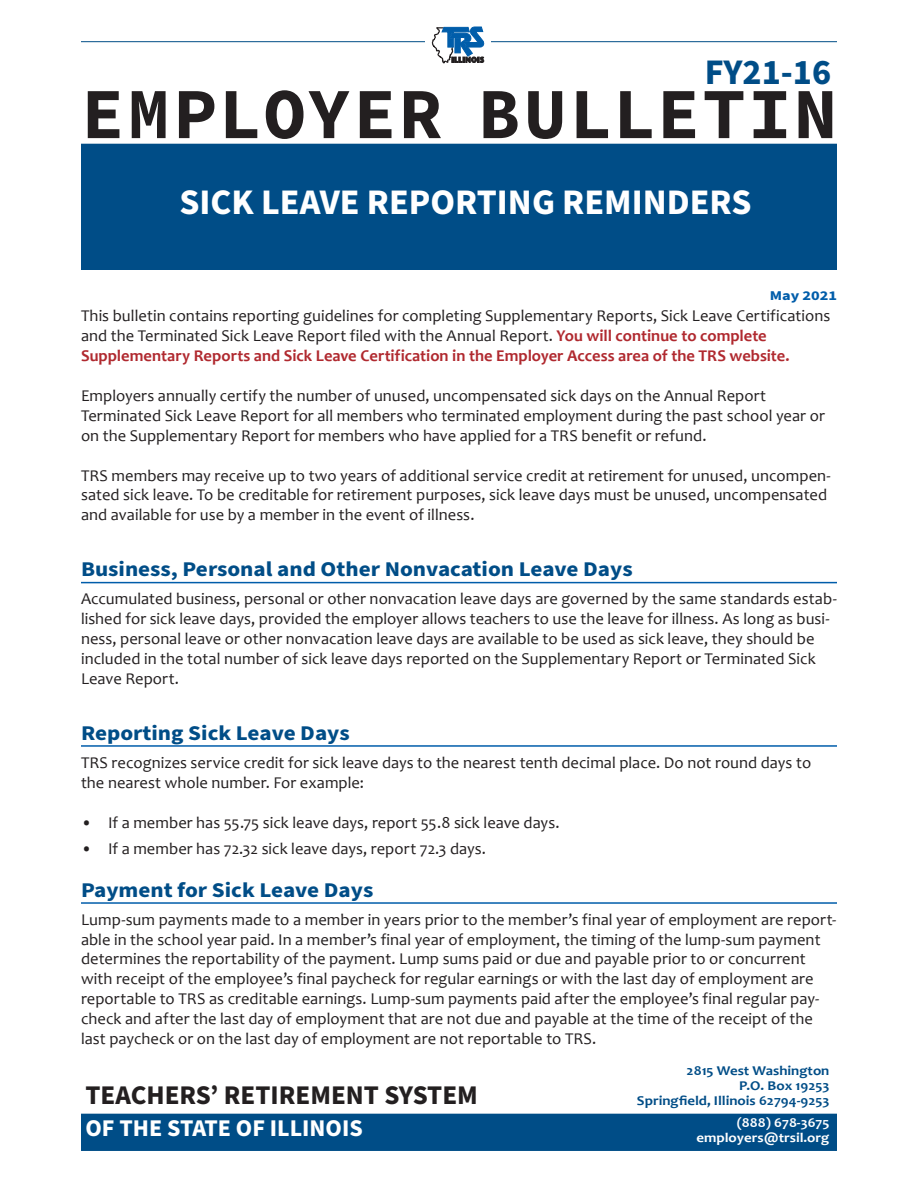
<style>
.page{position:relative;width:918px;height:1188px;background:#fff}
.page>*{position:absolute;margin:0;border:0;box-sizing:border-box;transform-origin:0 0}
.t1{font:700 72px "Source Code Pro";letter-spacing:.035em;color:#231f20}
.Headline{font:700 36px "Source Sans Pro";color:#fff}
.t2{font:700 36px "Source Sans Pro";color:#004d87}
.t3{font:700 27px "Source Sans Pro";color:#231f20}
.t4{font:700 24px "Source Sans Pro";color:#fff}
.Subhead{font:700 21px "Source Sans Pro";color:#004d87;scale:1.1 1}
.Body_Text{font:16.5px/19.8px "Candara";letter-spacing:.005em;color:#231f20}
.bullet{font:16.5px "Candara";color:#231f20}
.t5{font:700 13.5px/15px "Candara";color:#004d87;text-align:right;scale:1.1 1}
.t6{font:700 13.5px/15px "Candara";color:#fff;text-align:right;scale:1.1 1}
.t7{font:700 13.5px "Source Sans Pro";color:#005daa;scale:1.2 1}
.s1{font-weight:700;color:#b0292f}
</style>
<div class="page">
<div style="left:81px;top:144px;width:756px;height:126px;background:#004d87"></div>
<div style="left:81px;top:1114px;width:756px;height:37px;background:#004d87"></div>
<hr style="left:81px;top:41px;width:756px;height:1px;background:#004d87">
<div style="left:425px;top:27px;width:66px;height:51px;background:#fff"></div>
<svg style="left:432px;top:27px;width:52px;height:37px"></svg>
<hr style="left:81px;top:582px;width:756px;height:1px;background:#005daa">
<hr style="left:81px;top:745px;width:756px;height:2px;background:#005daa">
<hr style="left:81px;top:902px;width:756px;height:2px;background:#005daa">
<p class="t2" style="left:705px;top:48px;width:128px">FY21-16</p>
<h1 class="t1" style="left:81px;top:68px;width:758px">EMPLOYER BULLETIN</h1>
<p class="Headline" style="left:179px;top:178px;width:573px">SICK LEAVE REPORTING REMINDERS</p>
<p class="t7" style="left:770px;top:286px;width:58px">May 2021</p>
<p class="Body_Text" style="left:81px;top:306px;width:751px">This bulletin contains reporting guidelines for completing Supplementary Reports, Sick Leave Certifications and the Terminated Sick Leave Report filed with the Annual Report. <span class="s1">You will continue to complete<br>Supplementary Reports and Sick Leave Certification in the Employer Access area of the TRS website.</span></p>
<p class="Body_Text" style="left:81px;top:386px;width:745px">Employers annually certify the number of unused, uncompensated sick days on the Annual Report<br>Terminated Sick Leave Report for all members who terminated employment during the past school year or on the Supplementary Report for members who have applied for a TRS benefit or refund.</p>
<p class="Body_Text" style="left:81px;top:465px;width:751px">TRS members may receive up to two years of additional service credit at retirement for unused, uncompen&shy;sated sick leave. To be creditable for retirement purposes, sick leave days must be unused, uncompensated and available for use by a member in the event of illness.</p>
<p class="Subhead" style="left:81px;top:555px;width:503px">Business, Personal and Other Nonvacation Leave Days</p>
<p class="Body_Text" style="left:81px;top:589px;width:757px">Accumulated business, personal or other nonvacation leave days are governed by the same standards estab&shy;lished for sick leave days, provided the employer allows teachers to use the leave for illness. As long as busi&shy;ness, personal leave or other nonvacation leave days are available to be used as sick leave, they should be included in the total number of sick leave days reported on the Supplementary Report or Terminated Sick Leave Report.</p>
<p class="Subhead" style="left:81px;top:719px;width:246px">Reporting Sick Leave Days</p>
<p class="Body_Text" style="left:81px;top:752px;width:732px">TRS recognizes service credit for sick leave days to the nearest tenth decimal place. Do not round days to the nearest whole number. For example:</p>
<h2 class="bullet" style="left:81px;top:812px;width:480px">• If a member has 55.75 sick leave days, report 55.8 sick leave days.</h2>
<h2 class="bullet" style="left:81px;top:838px;width:407px">• If a member has 72.32 sick leave days, report 72.3 days.</h2>
<p class="Subhead" style="left:81px;top:876px;width:267px">Payment for Sick Leave Days</p>
<p class="Body_Text" style="left:81px;top:909px;width:757px">Lump-sum payments made to a member in years prior to the member’s final year of employment are report&shy;able in the school year paid. In a member’s final year of employment, the timing of the lump-sum payment determines the reportability of the payment. Lump sums paid or due and payable prior to or concurrent with receipt of the employee’s final paycheck for regular earnings or with the last day of employment are reportable to TRS as creditable earnings. Lump-sum payments paid after the employee’s final regular pay&shy;check and after the last day of employment that are not due and payable at the time of the receipt of the last paycheck or on the last day of employment are not reportable to TRS.</p>
<h3 class="t3" style="left:86px;top:1077px;width:394px">TEACHERS’ RETIREMENT SYSTEM</h3>
<h3 class="t4" style="left:86px;top:1111px;width:279px">OF THE STATE OF ILLINOIS</h3>
<p class="t5" style="left:637px;top:1063px;width:177px">2815 West Washington<br>P.O. Box 19253<br>Springfield, Illinois 62794-9253</p>
<p class="t6" style="left:697px;top:1115px;width:122px">(888) 678-3675 employers@trsil.org</p>
</div>
